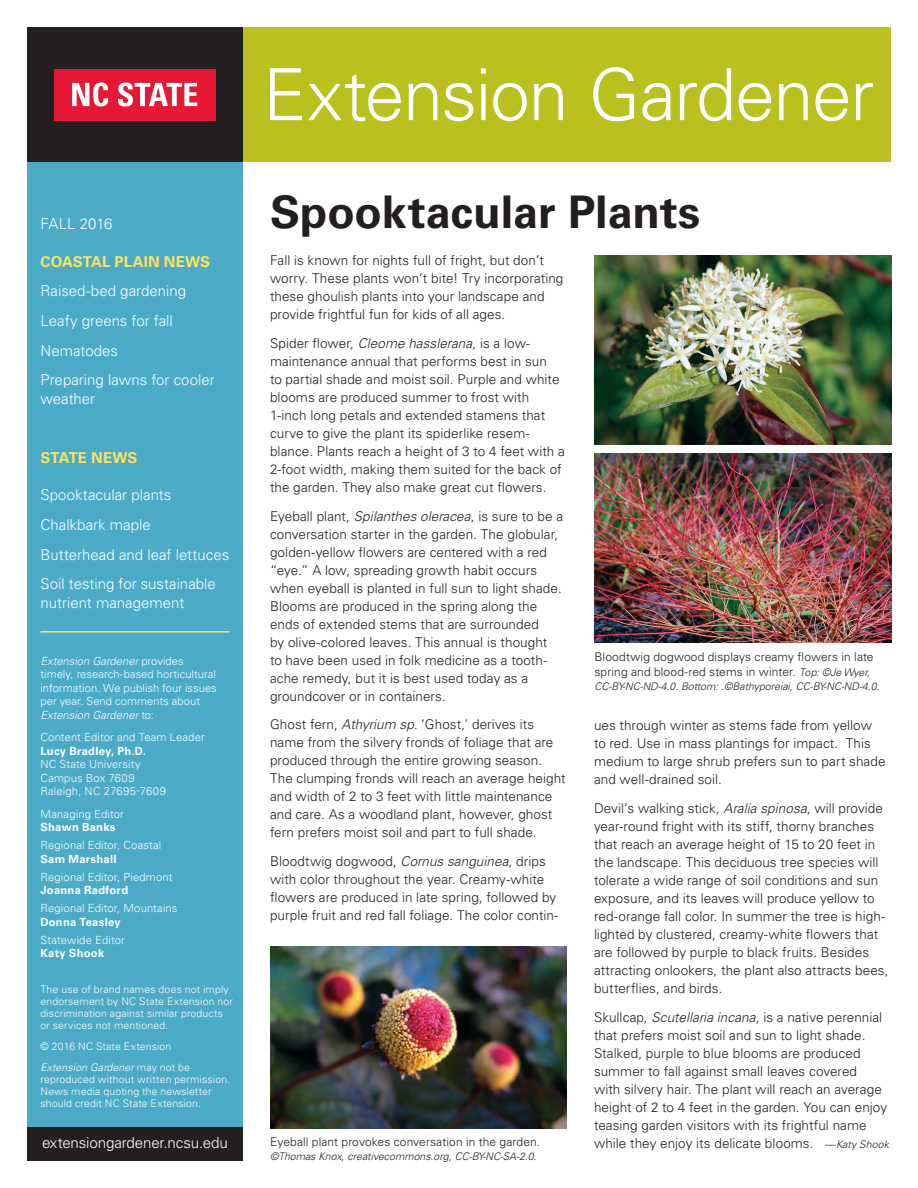
<style>
.page{position:relative;width:918px;height:1188px;background:#fff}
.page>*{position:absolute;margin:0;border:0;box-sizing:border-box;transform-origin:0 0}
.t1{font:300 72px "Univers LT Std";letter-spacing:-.02em;color:#fff}
.t2{font:700 45px "Univers LT Std";color:#231f20}
.t3{font:300 15.15px "Univers LT Std";letter-spacing:-.01em;color:#fff}
.t4{font:300 15px/18.8px "Univers LT Std";color:#fff}
.t5{font:700 15px "Univers LT Std";letter-spacing:.005em;color:#ffe55e}
._2015_Body_Text{font:300 13.5px/18px "Univers LT Std";letter-spacing:.005em;color:#231f20}
._2015_Body_Text-2{font:300 12px/14.4px "Univers LT Std";letter-spacing:.01em;color:#231f20}
.t6{font:300 11.25px/13.5px "Univers LT Std";letter-spacing:.01em;color:#fff}
.t7{font:700 11.25px "Univers LT Std";letter-spacing:.02em;color:#fff}
.t8{font:300 10.5px/12px "Univers LT Std";letter-spacing:.015em;color:#fff}
._2015_Body_Text-3{font:italic 300 10.5px "Univers LT Std";color:#231f20}
.s1{font-style:italic}
.s2{font-style:italic;font-size:10.5px}
</style>
<div class="page">
<div style="left:27px;top:162px;width:216px;height:965px;background:#4baac6"></div>
<div style="left:27px;top:1127px;width:216px;height:34px;background:#231f20"></div>
<hr style="left:40px;top:631px;width:190px;height:2px;background:#ffe55e">
<div style="left:243px;top:27px;width:648px;height:135px;background:#bac11f"></div>
<div style="left:27px;top:27px;width:216px;height:135px;background:#231f20"></div>
<div style="left:54px;top:69px;width:162px;height:51px;background:#e51836"></div>
<svg style="left:72px;top:83px;width:36px;height:24px"></svg>
<svg style="left:118px;top:83px;width:79px;height:24px"></svg>
<img style="left:270px;top:947px;width:297px;height:181px">
<img style="left:594px;top:454px;width:297px;height:189px">
<img style="left:594px;top:255px;width:297px;height:189px">
<p class="t4" style="left:40px;top:215px;width:74px">FALL 2016</p>
<p class="t5" style="left:40px;top:253px;width:171px">COASTAL PLAIN NEWS</p>
<p class="t4" style="left:40px;top:282px;width:147px">Raised-bed gardening</p>
<p class="t4" style="left:40px;top:311px;width:134px">Leafy greens for fall</p>
<p class="t4" style="left:40px;top:341px;width:79px">Nematodes</p>
<p class="t4" style="left:40px;top:370px;width:176px">Preparing lawns for cooler weather</p>
<p class="t5" style="left:40px;top:449px;width:99px">STATE NEWS</p>
<p class="t4" style="left:40px;top:486px;width:132px">Spooktacular plants</p>
<p class="t4" style="left:40px;top:515px;width:112px">Chalkbark maple</p>
<p class="t4" style="left:40px;top:545px;width:190px">Butterhead and leaf lettuces</p>
<p class="t4" style="left:40px;top:574px;width:177px">Soil testing for sustainable nutrient management</p>
<p class="t6" style="left:40px;top:654px;width:178px"><span class="s1">Extension Gardener</span> provides timely, research-based horticultural information. We publish four issues per year. Send comments about<br><span class="s1">Extension Gardener</span> to:</p>
<p class="t6" style="left:40px;top:730px;width:166px">Content Editor and Team Leader</p>
<p class="t7" style="left:40px;top:744px;width:107px">Lucy Bradley, Ph.D.</p>
<p class="t6" style="left:40px;top:757px;width:102px">NC State University</p>
<p class="t6" style="left:40px;top:771px;width:96px">Campus Box 7609</p>
<p class="t6" style="left:40px;top:784px;width:127px">Raleigh, NC 27695-7609</p>
<p class="t6" style="left:40px;top:807px;width:85px">Managing Editor</p>
<p class="t7" style="left:40px;top:821px;width:76px">Shawn Banks</p>
<p class="t6" style="left:40px;top:838px;width:122px">Regional Editor, Coastal</p>
<p class="t7" style="left:40px;top:852px;width:78px">Sam Marshall</p>
<p class="t6" style="left:40px;top:870px;width:134px">Regional Editor, Piedmont</p>
<p class="t7" style="left:40px;top:884px;width:89px">Joanna Radford</p>
<p class="t6" style="left:40px;top:901px;width:139px">Regional Editor, Mountains</p>
<p class="t7" style="left:40px;top:915px;width:82px">Donna Teasley</p>
<p class="t6" style="left:40px;top:933px;width:86px">Statewide Editor</p>
<p class="t7" style="left:40px;top:947px;width:65px">Katy Shook</p>
<p class="t8" style="left:40px;top:983px;width:194px">The use of brand names does not imply endorsement by NC State Extension nor discrimination against similar products or services not mentioned.</p>
<p class="t8" style="left:40px;top:1040px;width:132px">© 2016 NC State Extension</p>
<p class="t8" style="left:40px;top:1061px;width:191px"><span class="s1">Extension Gardener</span> may not be reproduced without written permission.</p>
<p class="t8" style="left:40px;top:1085px;width:173px">News media quoting the newsletter should credit NC State Extension.</p>
<p class="t3" style="left:42px;top:1133px;width:187px">extensiongardener.ncsu.edu</p>
<p class="t1" style="left:263px;top:51px;width:613px">Extension Gardener</p>
<p class="t2" style="left:270px;top:185px;width:432px">Spooktacular Plants</p>
<p class="_2015_Body_Text" style="left:270px;top:251px;width:295px">Fall is known for nights full of fright, but don’t worry. These plants won’t bite! Try incorporating these ghoulish plants into your landscape and provide frightful fun for kids of all ages.</p>
<p class="_2015_Body_Text" style="left:270px;top:334px;width:296px">Spider flower, <span class="s1">Cleome hasslerana</span>, is a low&shy;maintenance annual that performs best in sun<br>to partial shade and moist soil. Purple and white blooms are produced summer to frost with 1-inch long petals and extended stamens that curve to give the plant its spiderlike resem&shy;blance. Plants reach a height of 3 to 4 feet with a 2-foot width, making them suited for the back of the garden. They also make great cut flowers.</p>
<p class="_2015_Body_Text" style="left:270px;top:507px;width:295px">Eyeball plant, <span class="s1">Spilanthes oleracea</span>, is sure to be a conversation starter in the garden. The globular, golden-yellow flowers are centered with a red “eye.” A low, spreading growth habit occurs when eyeball is planted in full sun to light shade.<br>Blooms are produced in the spring along the ends of extended stems that are surrounded<br>by olive-colored leaves. This annual is thought<br>to have been used in folk medicine as a tooth&shy;ache remedy, but it is best used today as a groundcover or in containers.</p>
<p class="_2015_Body_Text" style="left:270px;top:716px;width:297px">Ghost fern, <span class="s1">Athyrium sp.</span> ‘Ghost,’ derives its name from the silvery fronds of foliage that are produced through the entire growing season.<br>The clumping fronds will reach an average height and width of 2 to 3 feet with little maintenance and care. As a woodland plant, however, ghost fern prefers moist soil and part to full shade.</p>
<p class="_2015_Body_Text" style="left:270px;top:852px;width:290px">Bloodtwig dogwood, <span class="s1">Cornus sanguinea</span>, drips with color throughout the year. Creamy-white flowers are produced in late spring, followed by purple fruit and red fall foliage. The color contin-</p>
<p class="_2015_Body_Text-2" style="left:595px;top:650px;width:281px">Bloodtwig dogwood displays creamy flowers in late spring and blood-red stems in winter. <span class="s2">Top: ©Je Wyer,</span></p>
<p class="_2015_Body_Text-3" style="left:595px;top:680px;width:287px">CC-BY-NC-ND-4.0. Bottom: .©Bathyporeiai, CC-BY-NC-ND-4.0.</p>
<p class="_2015_Body_Text" style="left:594px;top:716px;width:293px">ues through winter as stems fade from yellow to red. Use in mass plantings for impact. This medium to large shrub prefers sun to part shade and well-drained soil.</p>
<p class="_2015_Body_Text" style="left:594px;top:799px;width:296px">Devil’s walking stick, <span class="s1">Aralia spinosa</span>, will provide year-round fright with its stiff, thorny branches that reach an average height of 15 to 20 feet in the landscape. This deciduous tree species will tolerate a wide range of soil conditions and sun exposure, and its leaves will produce yellow to red-orange fall color. In summer the tree is high&shy;lighted by clustered, creamy-white flowers that are followed by purple to black fruits. Besides attracting onlookers, the plant also attracts bees, butterflies, and birds.</p>
<p class="_2015_Body_Text" style="left:594px;top:1008px;width:297px">Skullcap, <span class="s1">Scutellaria incana</span>, is a native perennial that prefers moist soil and sun to light shade.<br>Stalked, purple to blue blooms are produced summer to fall against small leaves covered<br>with silvery hair. The plant will reach an average height of 2 to 4 feet in the garden. You can enjoy teasing garden visitors with its frightful name while they enjoy its delicate blooms. <span class="s2">—Katy Shook</span></p>
<p class="_2015_Body_Text-2" style="left:270px;top:1134px;width:272px">Eyeball plant provokes conversation in the garden.</p>
<p class="_2015_Body_Text-3" style="left:270px;top:1150px;width:268px">©Thomas Knox, creativecommons.org, CC-BY-NC-SA-2.0.</p>
</div>
